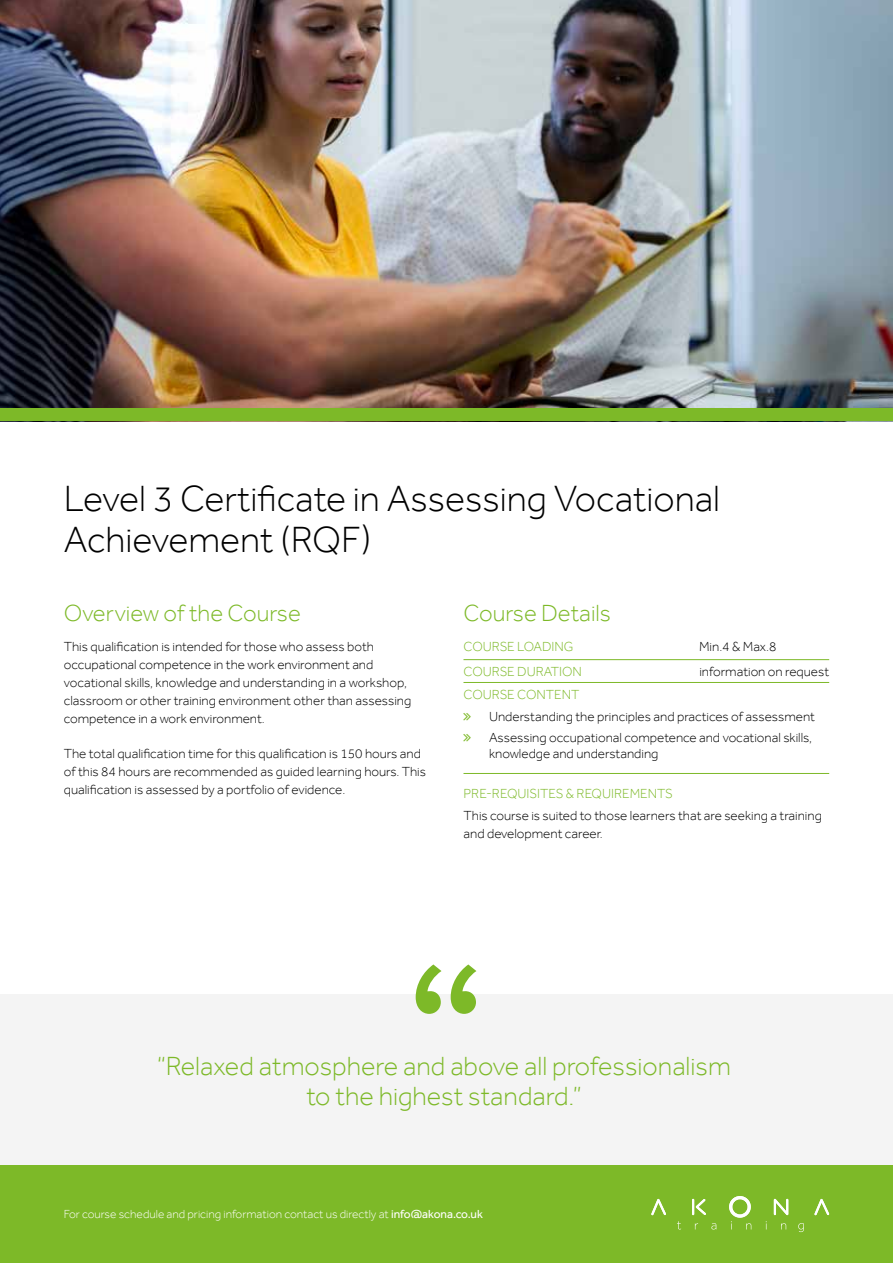
<style>
.page{position:relative;width:893px;height:1263px;background:#fff}
.page>*{position:absolute;margin:0;border:0;box-sizing:border-box;transform-origin:0 0}
.t1{font:218.4px "Proxima Nova";color:#7db928}
.t2{font:300 37.5px/40.5px "Effra";color:#000}
.t3{font:300 27px/30px "Effra";color:#7db928;text-align:center}
.t4{font:300 24px "Effra";color:#7db928}
.t5{font:300 13.5px/18px "Effra";color:#000}
.t6{font:300 13.5px "Effra";color:#7db928}
.t7{font:300 12px "Effra";color:#fff}
.s1{font-weight:400}
</style>
<div class="page">
<img style="left:0;top:0;width:893px;height:408px">
<div style="left:0;top:1165px;width:893px;height:98px;background:#7db928"></div>
<svg style="left:677px;top:1221px;width:4px;height:8px"></svg>
<svg style="left:651px;top:1199px;width:15px;height:16px"></svg>
<svg style="left:692px;top:1199px;width:14px;height:16px"></svg>
<svg style="left:814px;top:1199px;width:15px;height:16px"></svg>
<svg style="left:774px;top:1199px;width:14px;height:16px"></svg>
<svg style="left:798px;top:1223px;width:6px;height:9px"></svg>
<svg style="left:781px;top:1223px;width:5px;height:6px"></svg>
<svg style="left:729px;top:1196px;width:22px;height:33px"></svg>
<svg style="left:711px;top:1223px;width:5px;height:6px"></svg>
<hr style="left:463px;top:659px;width:366px;height:1px;background:#7db928">
<hr style="left:463px;top:682px;width:366px;height:1px;background:#7db928">
<hr style="left:463px;top:773px;width:366px;height:1px;background:#7db928">
<div style="left:0;top:408px;width:893px;height:13px;background:#7db928"></div>
<h2 class="t2" style="left:64px;top:478px;width:658px">Level 3 Certificate in Assessing Vocational<br>Achievement (RQF)</h2>
<h3 class="t4" style="left:64px;top:599px;width:239px">Overview of the Course</h3>
<h3 class="t4" style="left:463px;top:599px;width:149px">Course Details</h3>
<p class="t6" style="left:463px;top:638px;width:112px">COURSE LOADING</p>
<p class="t5" style="left:699px;top:637px;width:79px">Min.4 &amp; Max.8</p>
<p class="t6" style="left:463px;top:663px;width:120px">COURSE DURATION</p>
<p class="t5" style="left:699px;top:662px;width:131px">information on request</p>
<p class="t6" style="left:463px;top:687px;width:118px">COURSE CONTENT</p>
<p class="t5" style="left:64px;top:638px;width:349px">This qualification is intended for those who assess both occupational competence in the work environment and vocational skills, knowledge and understanding in a workshop, classroom or other training environment other than assessing competence in a work environment.</p>
<p class="t5" style="left:64px;top:745px;width:364px">The total qualification time for this qualification is 150 hours and of this 84 hours are recommended as guided learning hours. This qualification is assessed by a portfolio of evidence.</p>
<p class="t5" style="left:489px;top:706px;width:328px;line-height:20.7px">Understanding the principles and practices of assessment<br>Assessing occupational competence and vocational skills,</p>
<p class="t5" style="left:489px;top:745px;width:171px">knowledge and understanding</p>
<p class="t6" style="left:463px;top:785px;width:211px">PRE-REQUISITES &amp; REQUIREMENTS</p>
<p class="t5" style="left:463px;top:806px;width:360px">This course is suited to those learners that are seeking a training and development career.</p>
<h1 class="t1" style="left:404px;top:877px;width:87px">“</h1>
<h3 class="t3" style="left:157px;top:1050px;width:576px">“Relaxed atmosphere and above all professionalism to the highest standard.”</h3>
<p class="t7" style="left:64px;top:1207px;width:421px">For course schedule and pricing information contact us directly at <span class="s1">info@akona.co.uk</span></p>
</div>
